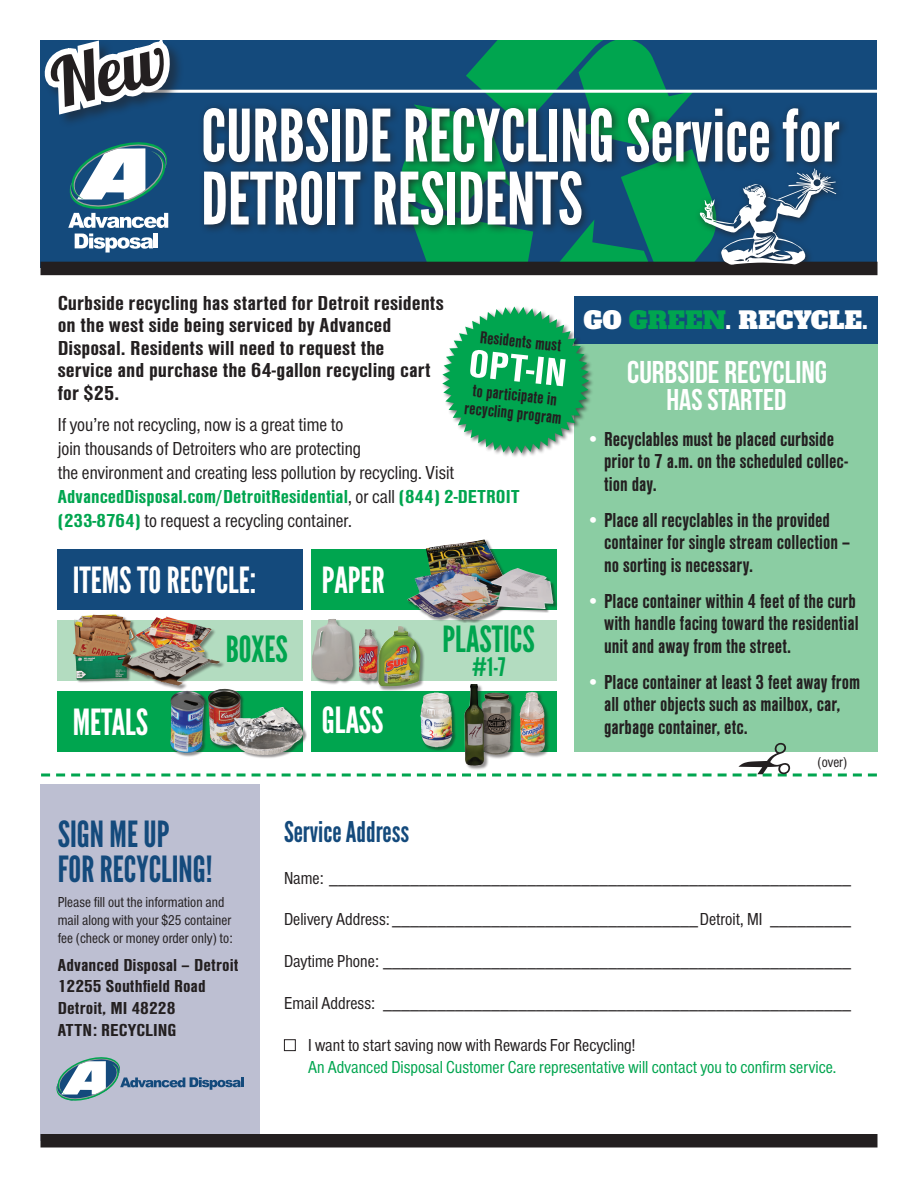
<style>
.page{position:relative;width:918px;height:1188px;background:#fff}
.page>*{position:absolute;margin:0;border:0;box-sizing:border-box;transform-origin:0 0}
.t1{font:72px "League Gothic";color:#fff}
.t2{font:700 40.5px "Nimbus San Con";color:#fff;scale:1.2 1}
.t3{font:36px "League Gothic";color:#fff}
.t4{font:36px/34.5px "League Gothic";color:#144a7c}
.t5{font:36px "League Gothic";color:#00a54f}
.t6{font:31.5px "Bebas Neue";color:#fff}
.t7{font:30px "Bebas Neue";color:#fff}
.t8{font:28.5px "League Gothic";color:#144a7c}
.t9{font:25.5px "League Gothic";color:#00a54f}
.t10{font:24px "Alfa Slab One";color:#fff}
.t11{font:700 21px/22.5px "Nimbus San Con";color:#231f20}
.t12{font:700 21px/22.5px "Nimbus San Con";color:#231f20;scale:1.2 1}
.t13{font:19.5px/24px "Nimbus San Con";color:#231f20}
.t14{font:18px "Nimbus San Con";color:#231f20}
.t15{font:18px "Nimbus San Con";color:#00a54f}
.t16{font:700 18px "Nimbus San Con";color:#231f20;scale:1.2 1}
.t17{font:700 18px/18px "Nimbus San Con";color:#231f20;text-align:center}
.t18{font:15px/18px "Nimbus San Con";color:#231f20}
.s1{font-weight:700;color:#00a54f}
.s2{color:#00a54f}
.s3{color:#fff}
</style>
<div class="page">
<div style="left:40px;top:784px;width:220px;height:357px;background:#bdbfd2"></div>
<div style="left:58px;top:550px;width:245px;height:60px;background:#144a7c"></div>
<div style="left:58px;top:620px;width:245px;height:61px;background:#b3dcc0"></div>
<div style="left:58px;top:691px;width:245px;height:61px;background:#00a54f"></div>
<div style="left:311px;top:550px;width:246px;height:60px;background:#00a54f"></div>
<div style="left:311px;top:620px;width:246px;height:61px;background:#b3dcc0"></div>
<div style="left:311px;top:691px;width:246px;height:61px;background:#00a54f"></div>
<div style="left:40px;top:40px;width:838px;height:228px;background:#144a7c"></div>
<hr style="left:66px;top:90px;width:826px;height:3px;background:#fff">
<div style="left:40px;top:262px;width:838px;height:13px;background:#231f20"></div>
<div style="left:695px;top:164px;width:150px;height:110px;background:#231f20;opacity:.75"></div>
<svg style="left:396px;top:40px;width:440px;height:228px"></svg>
<div style="left:198px;top:102px;width:651px;height:133px;background:#231f20;opacity:.75"></div>
<div style="left:574px;top:326px;width:304px;height:426px;background:#8bcda3"></div>
<div style="left:574px;top:296px;width:304px;height:47px;background:#144a7c"></div>
<div style="left:441px;top:306px;width:153px;height:153px;background:#231f20;opacity:.62"></div>
<svg style="left:442px;top:307px;width:147px;height:146px"></svg>
<div style="left:284px;top:1039px;width:12px;height:12px;border:1px solid #231f20"></div>
<div style="left:426px;top:540px;width:89px;height:64px;background:#231f20;opacity:.48"></div>
<img style="left:453px;top:539px;width:31px;height:5px">
<div style="left:408px;top:570px;width:103px;height:53px;background:#231f20;opacity:.48"></div>
<img style="left:434px;top:570px;width:18px;height:4px">
<div style="left:491px;top:568px;width:66px;height:45px;background:#231f20;opacity:.48"></div>
<svg style="left:510px;top:568px;width:7px;height:3px"></svg>
<div style="left:135px;top:616px;width:81px;height:52px;background:#231f20;opacity:.48"></div>
<div style="left:122px;top:640px;width:103px;height:50px;background:#231f20;opacity:.48"></div>
<div style="left:312px;top:619px;width:46px;height:66px;background:#231f20;opacity:.48"></div>
<svg style="left:323px;top:619px;width:10px;height:7px"></svg>
<div style="left:359px;top:629px;width:24px;height:56px;background:#231f20;opacity:.48"></div>
<svg style="left:360px;top:629px;width:10px;height:12px"></svg>
<div style="left:378px;top:626px;width:47px;height:65px;background:#231f20;opacity:.48"></div>
<svg style="left:390px;top:626px;width:10px;height:12px"></svg>
<div style="left:421px;top:693px;width:35px;height:58px;background:#231f20;opacity:.48"></div>
<img style="left:420px;top:693px;width:29px;height:50px">
<div style="left:481px;top:693px;width:36px;height:67px;background:#231f20;opacity:.48"></div>
<svg style="left:489px;top:693px;width:6px;height:8px"></svg>
<div style="left:464px;top:684px;width:25px;height:87px;background:#231f20;opacity:.48"></div>
<img style="left:466px;top:684px;width:8px;height:26px">
<div style="left:520px;top:692px;width:30px;height:66px;background:#231f20;opacity:.48"></div>
<img style="left:520px;top:692px;width:20px;height:51px">
<div style="left:171px;top:691px;width:37px;height:67px;background:#231f20;opacity:.48"></div>
<img style="left:179px;top:691px;width:8px;height:52px">
<div style="left:208px;top:689px;width:37px;height:61px;background:#231f20;opacity:.48"></div>
<img style="left:208px;top:689px;width:17px;height:32px">
<div style="left:227px;top:707px;width:80px;height:52px;background:#231f20;opacity:.48"></div>
<img style="left:259px;top:707px;width:24px;height:10px">
<svg style="left:41px;top:743px;width:836px;height:33px"></svg>
<div style="left:40px;top:1134px;width:838px;height:14px;background:#231f20"></div>
<div style="left:43px;top:40px;width:141px;height:88px;background:#144a7c"></div>
<svg style="left:40px;top:40px;width:139px;height:723px"></svg>
<svg style="left:49px;top:47px;width:116px;height:60px;background:#81878f"></svg>
<svg style="left:75px;top:234px;width:78px;height:19px"></svg>
<hr style="left:154px;top:234px;width:4px;height:14px;background:#fff">
<svg style="left:68px;top:142px;width:100px;height:86px"></svg>
<svg style="left:56px;top:1057px;width:188px;height:44px"></svg>
<p class="t1" style="left:201px;top:95px;width:640px">CURBSIDE RECYCLING Service for</p>
<p class="t1" style="left:201px;top:158px;width:383px">DETROIT RESIDENTS</p>
<p class="t12" style="left:58px;top:292px;width:323px">Curbside recycling has started for Detroit residents on the west side being serviced by Advanced Disposal. Residents will need to request the service and purchase the 64-gallon recycling cart for $25.</p>
<p class="t13" style="left:58px;top:413px;width:463px">If you’re not recycling, now is a great time to<br>join thousands of Detroiters who are protecting<br>the environment and creating less pollution by recycling. Visit <span class="s1">AdvancedDisposal.com/DetroitResidential</span>, or call <span class="s1">(844) 2-DETROIT (233-8764)</span> to request a recycling container.</p>
<p class="t17" style="left:481px;top:328px;width:83px;rotate:6deg">Residents must</p>
<p class="t2" style="left:471px;top:341px;width:83px;rotate:6deg">OPT-IN</p>
<p class="t17" style="left:467px;top:381px;width:99px;rotate:6deg">to participate in recycling program</p>
<p class="t3" style="left:73px;top:560px;width:185px">ITEMS TO RECYCLE:</p>
<p class="t3" style="left:73px;top:702px;width:77px">METALS</p>
<p class="t5" style="left:226px;top:629px;width:64px">BOXES</p>
<p class="t3" style="left:322px;top:560px;width:64px">PAPER</p>
<p class="t3" style="left:322px;top:700px;width:63px">GLASS</p>
<p class="t5" style="left:443px;top:619px;width:94px">PLASTICS</p>
<p class="t9" style="left:472px;top:652px;width:35px">#1-7</p>
<p class="t10" style="left:584px;top:304px;width:286px">GO <span class="s2">GREEN</span>. RECYCLE.</p>
<p class="t6" style="left:627px;top:355px;width:201px">CURBSIDE RECYCLING</p>
<p class="t7" style="left:666px;top:383px;width:121px">HAS STARTED</p>
<p class="t11" style="left:604px;top:428px;width:245px;text-indent:-18px"><span class="s3">•</span> Recyclables must be placed curbside prior to 7 a.m. on the scheduled collec&shy;tion day.</p>
<p class="t11" style="left:604px;top:509px;width:248px;text-indent:-18px"><span class="s3">•</span> Place all recyclables in the provided container for single stream collection – no sorting is necessary.</p>
<p class="t11" style="left:604px;top:590px;width:256px;text-indent:-18px"><span class="s3">•</span> Place container within 4 feet of the curb with handle facing toward the residential unit and away from the street.</p>
<p class="t11" style="left:604px;top:671px;width:257px;text-indent:-18px"><span class="s3">•</span> Place container at least 3 feet away from all other objects such as mailbox, car, garbage container, etc.</p>
<p class="t18" style="left:818px;top:753px;width:31px">(over)</p>
<p class="t4" style="left:58px;top:818px;width:156px">SIGN ME UP<br>FOR RECYCLING!</p>
<p class="t18" style="left:58px;top:893px;width:176px">Please fill out the information and mail along with your $25 container fee (check or money order only) to:</p>
<p class="t16" style="left:58px;top:955px;width:152px">Advanced Disposal – Detroit</p>
<p class="t16" style="left:58px;top:977px;width:125px">12255 Southfield Road</p>
<p class="t16" style="left:58px;top:998px;width:100px">Detroit, MI 48228</p>
<p class="t16" style="left:58px;top:1020px;width:100px">ATTN: RECYCLING</p>
<p class="t8" style="left:284px;top:815px;width:127px">Service Address</p>
<p class="t14" style="left:284px;top:868px;width:568px">Name: __________________________________________________________</p>
<p class="t14" style="left:284px;top:910px;width:569px">Delivery Address: __________________________________Detroit, MI _________</p>
<p class="t14" style="left:284px;top:952px;width:568px">Daytime Phone: ____________________________________________________</p>
<p class="t14" style="left:284px;top:993px;width:568px">Email Address: ____________________________________________________</p>
<p class="t14" style="left:308px;top:1035px;width:329px">I want to start saving now with Rewards For Recycling!</p>
<p class="t15" style="left:308px;top:1057px;width:530px">An Advanced Disposal Customer Care representative will contact you to confirm service.</p>
</div>
